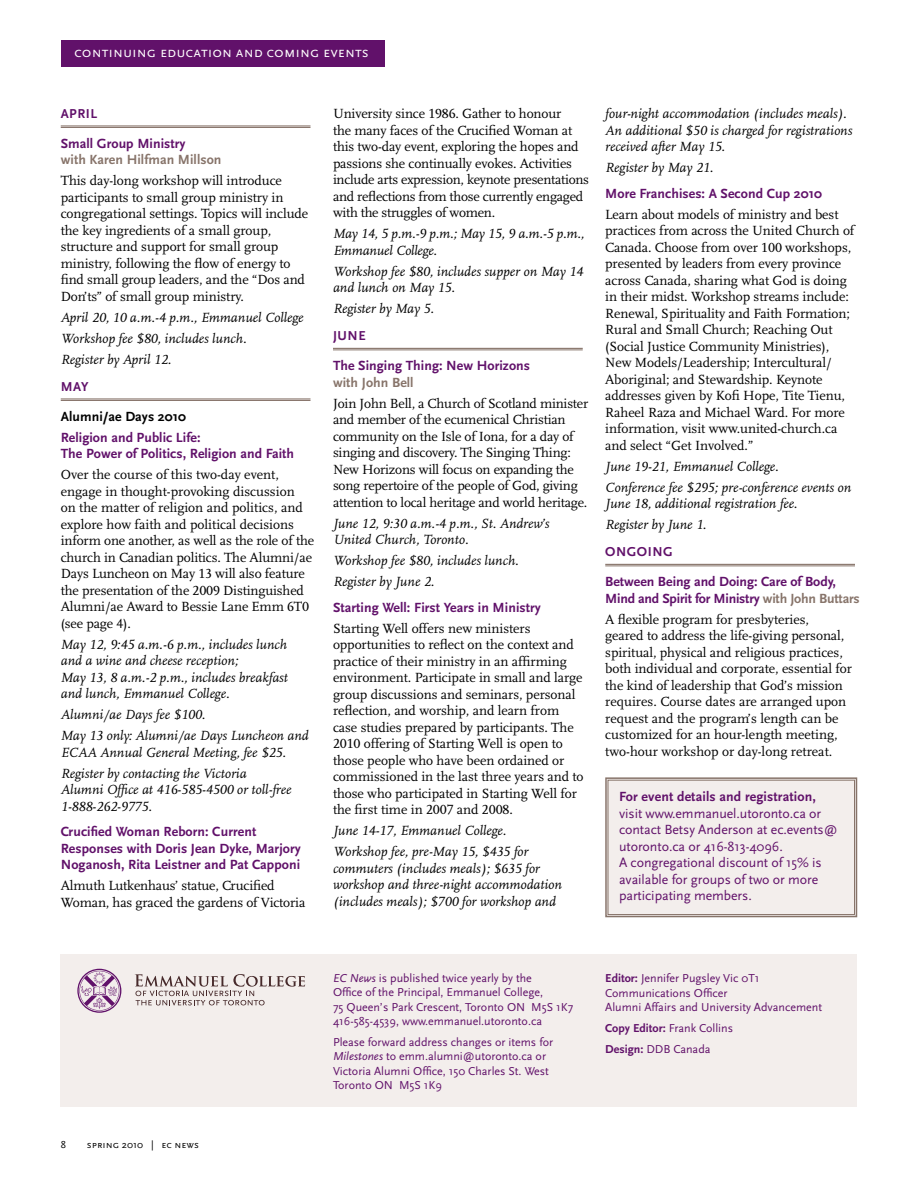
<style>
.page{position:relative;width:918px;height:1188px;background:#fff}
.page>*{position:absolute;margin:0;border:0;box-sizing:border-box;transform-origin:0 0}
.t1{font:15px "Scala Sans Caps";color:#fff}
.t2{font:13.8px/16.5px "Scala LF";letter-spacing:-.005em;color:#000}
.t3{font:italic 13.8px/16.5px "Scala LF";color:#000}
.t4{font:700 13.8px/16.5px "Scala Sans";letter-spacing:.005em;color:#61116a}
.t5{font:13.8px/16.5px "Scala Sans";letter-spacing:-.005em;color:#61116a}
.t6{font:700 13.8px/16.5px "Scala Sans";letter-spacing:-.015em;color:#61116a}
.t7{font:700 13.8px "Scala Sans";letter-spacing:.005em;color:#87746a}
.t8{font:700 13.8px "Scala Sans";letter-spacing:.005em;color:#000}
.t9{font:700 13.5px "Scala Sans";letter-spacing:.04em;color:#61116a}
.t10{font:12px/14.4px "Scala Sans";color:#61116a}
.t11{font:10.5px "Scala Sans Caps";color:#000}
.t12{font:10.5px "Scala Sans";color:#000}
.s1{color:#87746a}
.s2{font-family:"Scala Sans"}
.s3{font-style:italic}
.s4{font-weight:700}
</style>
<div class="page">
<div style="left:61px;top:954px;width:796px;height:153px;background:#f3eeec"></div>
<svg style="left:135px;top:974px;width:170px;height:31px"></svg>
<svg style="left:77px;top:969px;width:44px;height:44px"></svg>
<div style="left:61px;top:40px;width:324px;height:28px;background:#61116a"></div>
<div style="left:605px;top:777px;width:253px;height:141px;background:#f3eeec"></div>
<div style="left:608px;top:780px;width:247px;height:135px;border:1px solid #87746a"></div>
<hr style="left:61px;top:125px;width:249px;height:2px;background:#87746a">
<hr style="left:61px;top:127px;width:249px;height:1px;background:#87746a">
<hr style="left:61px;top:398px;width:249px;height:2px;background:#87746a">
<hr style="left:61px;top:400px;width:249px;height:1px;background:#87746a">
<hr style="left:333px;top:348px;width:250px;height:1px;background:#87746a">
<hr style="left:333px;top:350px;width:250px;height:1px;background:#87746a">
<hr style="left:605px;top:564px;width:250px;height:1px;background:#87746a">
<hr style="left:605px;top:566px;width:250px;height:1px;background:#87746a">
<p class="t1" style="left:74px;top:44px;width:296px">continuing education and coming events</p>
<p class="t9" style="left:61px;top:106px;width:38px">APRIL</p>
<p class="t4" style="left:61px;top:136px;width:126px">Small Group Ministry</p>
<p class="t7" style="left:61px;top:152px;width:162px">with Karen Hilfman Millson</p>
<p class="t2" style="left:61px;top:173px;width:249px">This day-long workshop will introduce participants to small group ministry in congregational settings. Topics will include the key ingredients of a small group, structure and support for small group ministry, following the flow of energy to find small group leaders, and the “Dos and Don’ts” of small group ministry.</p>
<p class="t3" style="left:61px;top:307px;width:244px;line-height:21px">April 20, 10 a.m.-4 p.m., Emmanuel College<br>Workshop fee $80, includes lunch.<br>Register by April 12.</p>
<p class="t9" style="left:61px;top:379px;width:29px">MAY</p>
<p class="t8" style="left:61px;top:409px;width:127px">Alumni/ae Days 2010</p>
<p class="t4" style="left:61px;top:430px;width:235px">Religion and Public Life:<br>The Power of Politics, Religion and Faith</p>
<p class="t2" style="left:61px;top:467px;width:255px">Over the course of this two-day event, engage in thought-provoking discussion<br>on the matter of religion and politics, and explore how faith and political decisions inform one another, as well as the role of the church in Canadian politics. The Alumni/ae Days Luncheon on May 13 will also feature the presentation of the 2009 Distinguished Alumni/ae Award to Bessie Lane Emm 6T0 (see page 4).</p>
<p class="t3" style="left:61px;top:637px;width:229px">May 12, 9:45 a.m.-6 p.m., includes lunch and a wine and cheese reception;<br>May 13, 8 a.m.-2 p.m., includes breakfast and lunch, Emmanuel College.</p>
<p class="t3" style="left:61px;top:705px;width:249px;line-height:21px">Alumni/ae Days fee $100.<br>May 13 only: Alumni/ae Days Luncheon and</p>
<p class="t3" style="left:61px;top:742px;width:227px;line-height:21px">ECAA Annual General Meeting, fee $25.<br>Register by contacting the Victoria</p>
<p class="t3" style="left:61px;top:782px;width:232px">Alumni Office at 416-585-4500 or toll-free<br>1-888-262-9775.</p>
<p class="t4" style="left:61px;top:824px;width:242px">Crucified Woman Reborn: Current<br>Responses with Doris Jean Dyke, Marjory<br>Noganosh, Rita Leistner and Pat Capponi</p>
<p class="t2" style="left:61px;top:878px;width:246px">Almuth Lutkenhaus’ statue, Crucified<br>Woman, has graced the gardens of Victoria</p>
<p class="t2" style="left:333px;top:106px;width:258px">University since 1986. Gather to honour<br>the many faces of the Crucified Woman at this two-day event, exploring the hopes and passions she continually evokes. Activities include arts expression, keynote presentations and reflections from those currently engaged with the struggles of women.</p>
<p class="t3" style="left:333px;top:226px;width:253px">May 14, 5 p.m.-9 p.m.; May 15, 9 a.m.-5 p.m.,<br>Emmanuel College.</p>
<p class="t3" style="left:333px;top:264px;width:252px">Workshop fee $80, includes supper on May 14 and lunch on May 15.</p>
<p class="t3" style="left:333px;top:301px;width:103px">Register by May 5.</p>
<p class="t9" style="left:333px;top:329px;width:34px">JUNE</p>
<p class="t4" style="left:333px;top:358px;width:199px">The Singing Thing: New Horizons</p>
<p class="t7" style="left:333px;top:375px;width:82px">with John Bell</p>
<p class="t2" style="left:333px;top:395px;width:257px">Join John Bell, a Church of Scotland minister and member of the ecumenical Christian community on the Isle of Iona, for a day of singing and discovery. The Singing Thing:<br>New Horizons will focus on expanding the song repertoire of the people of God, giving attention to local heritage and world heritage.</p>
<p class="t3" style="left:333px;top:516px;width:218px">June 12, 9:30 a.m.-4 p.m., St. Andrew’s<br>United Church, Toronto.</p>
<p class="t3" style="left:333px;top:551px;width:187px;line-height:21px">Workshop fee $80, includes lunch.<br>Register by June 2.</p>
<p class="t4" style="left:333px;top:599px;width:209px">Starting Well: First Years in Ministry</p>
<p class="t2" style="left:333px;top:620px;width:252px">Starting Well offers new ministers opportunities to reflect on the context and practice of their ministry in an affirming environment. Participate in small and large group discussions and seminars, personal reflection, and worship, and learn from case studies prepared by participants. The 2010 offering of Starting Well is open to those people who have been ordained or commissioned in the last three years and to those who participated in Starting Well for the first time in 2007 and 2008.</p>
<p class="t3" style="left:333px;top:821px;width:197px;line-height:21px">June 14-17, Emmanuel College.<br>Workshop fee, pre-May 15, $435 for</p>
<p class="t3" style="left:333px;top:861px;width:231px">commuters (includes meals); $635 for workshop and three-night accommodation (includes meals); $700 for workshop and</p>
<p class="t3" style="left:605px;top:106px;width:249px">four-night accommodation (includes meals).<br>An additional $50 is charged for registrations received after May 15.</p>
<p class="t3" style="left:605px;top:160px;width:109px">Register by May 21.</p>
<p class="t4" style="left:605px;top:185px;width:218px">More Franchises: A Second Cup 2010</p>
<p class="t2" style="left:605px;top:206px;width:251px">Learn about models of ministry and best practices from across the United Church of Canada. Choose from over 100 workshops, presented by leaders from every province across Canada, sharing what God is doing in their midst. Workshop streams include:<br>Renewal, Spirituality and Faith Formation; Rural and Small Church; Reaching Out (Social Justice Community Ministries), New Models/Leadership; Intercultural/ Aboriginal; and Stewardship. Keynote addresses given by Kofi Hope, Tite Tienu, Raheel Raza and Michael Ward. For more information, visit www.united-church.ca and select “Get Involved.”</p>
<p class="t3" style="left:605px;top:456px;width:247px;line-height:21px">June 19-21, Emmanuel College.<br>Conference fee $295; pre-conference events on</p>
<p class="t3" style="left:605px;top:494px;width:194px;line-height:21px">June 18, additional registration fee.<br>Register by June 1.</p>
<p class="t9" style="left:605px;top:545px;width:69px">ONGOING</p>
<p class="t6" style="left:605px;top:574px;width:256px">Between Being and Doing: Care of Body,<br>Mind and Spirit for Ministry <span class="s1">with John Buttars</span></p>
<p class="t2" style="left:605px;top:611px;width:248px">A flexible program for presbyteries,<br>geared to address the life-giving personal, spiritual, physical and religious practices, both individual and corporate, essential for the kind of leadership that God’s mission requires. Course dates are arranged upon request and the program’s length can be customized for an hour-length meeting, two-hour workshop or day-long retreat.</p>
<p class="t4" style="left:619px;top:789px;width:198px">For event details and registration,</p>
<p class="t5" style="left:619px;top:805px;width:220px">visit www.emmanuel.utoronto.ca or contact Betsy Anderson at ec.events@ utoronto.ca or 416-813-4096.<br>A congregational discount of 15% is available for groups of two or more participating members.</p>
<p class="t12" style="left:61px;top:1138px;width:7px">8</p>
<p class="t11" style="left:87px;top:1138px;width:114px">spring <span class="s2">2010</span> | ec news</p>
<p class="t10" style="left:333px;top:971px;width:242px"><span class="s3">EC News</span> is published twice yearly by the<br>Office of the Principal, Emmanuel College,<br>75 Queen’s Park Crescent, Toronto ON M5S 1K7<br>416-585-4539, www.emmanuel.utoronto.ca</p>
<p class="t10" style="left:333px;top:1035px;width:222px">Please forward address changes or items for <span class="s3">Milestones</span> to emm.alumni@utoronto.ca or Victoria Alumni Office, 150 Charles St. West Toronto ON M5S 1K9</p>
<p class="t10" style="left:605px;top:972px;width:218px"><span class="s4">Editor:</span> Jennifer Pugsley Vic 0T1<br>Communications Officer<br>Alumni Affairs and University Advancement</p>
<p class="t10" style="left:605px;top:1018px;width:129px;line-height:21.1px"><span class="s4">Copy Editor:</span> Frank Collins<br><span class="s4">Design:</span> DDB Canada</p>
</div>
